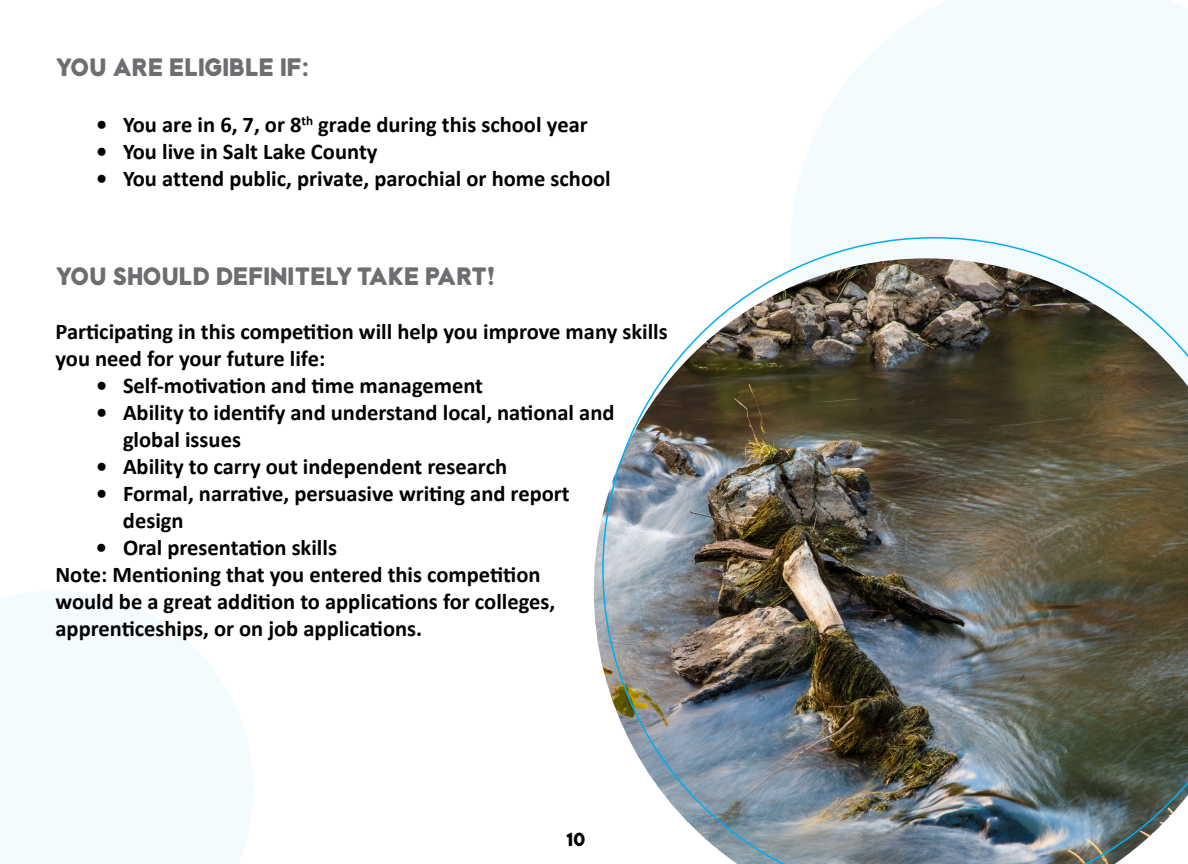
<style>
.page{position:relative;width:1188px;height:864px;background:#fff}
.page>*{position:absolute;margin:0;border:0;box-sizing:border-box;transform-origin:0 0}
.t1{font:900 24px "Sonder Sans";color:#6d6e71}
.t2{font:700 22.5px/27px "Calibri";color:#000}
.t3{font:900 18px "Sonder Sans";color:#000}
</style>
<div class="page">
<svg style="left:0;top:591px;width:253px;height:273px;fill:#f3fbfe"></svg>
<svg style="left:791px;top:0;width:397px;height:237px;fill:#f3fbfe"></svg>
<img style="left:602px;top:237px;width:586px;height:627px">
<p class="t1" style="left:56px;top:57px;width:255px">YOU ARE ELIGIBLE IF:</p>
<p class="t2" style="left:96px;top:110px;width:493px">• You are in 6, 7, or 8<sup>th</sup> grade during this school year</p>
<p class="t2" style="left:96px;top:137px;width:283px">• You live in Salt Lake County</p>
<p class="t2" style="left:96px;top:164px;width:516px">• You attend public, private, parochial or home school</p>
<p class="t1" style="left:56px;top:265px;width:441px">YOU SHOULD DEFINITELY TAKE PART!</p>
<p class="t2" style="left:56px;top:317px;width:614px">Participating in this competition will help you improve many skills you need for your future life:</p>
<p class="t2" style="left:96px;top:371px;width:389px">• Self-motivation and time management</p>
<p class="t2" style="left:123px;top:398px;width:493px;text-indent:-27px">• Ability to identify and understand local, national and global issues</p>
<p class="t2" style="left:96px;top:452px;width:413px">• Ability to carry out independent research</p>
<p class="t2" style="left:123px;top:479px;width:448px;text-indent:-27px">• Formal, narrative, persuasive writing and report design</p>
<p class="t2" style="left:56px;top:533px;width:501px;text-indent:40px">• Oral presentation skills<br>Note: Mentioning that you entered this competition would be a great addition to applications for colleges, apprenticeships, or on job applications.</p>
<p class="t3" style="left:566px;top:831px;width:21px">10</p>
</div>
